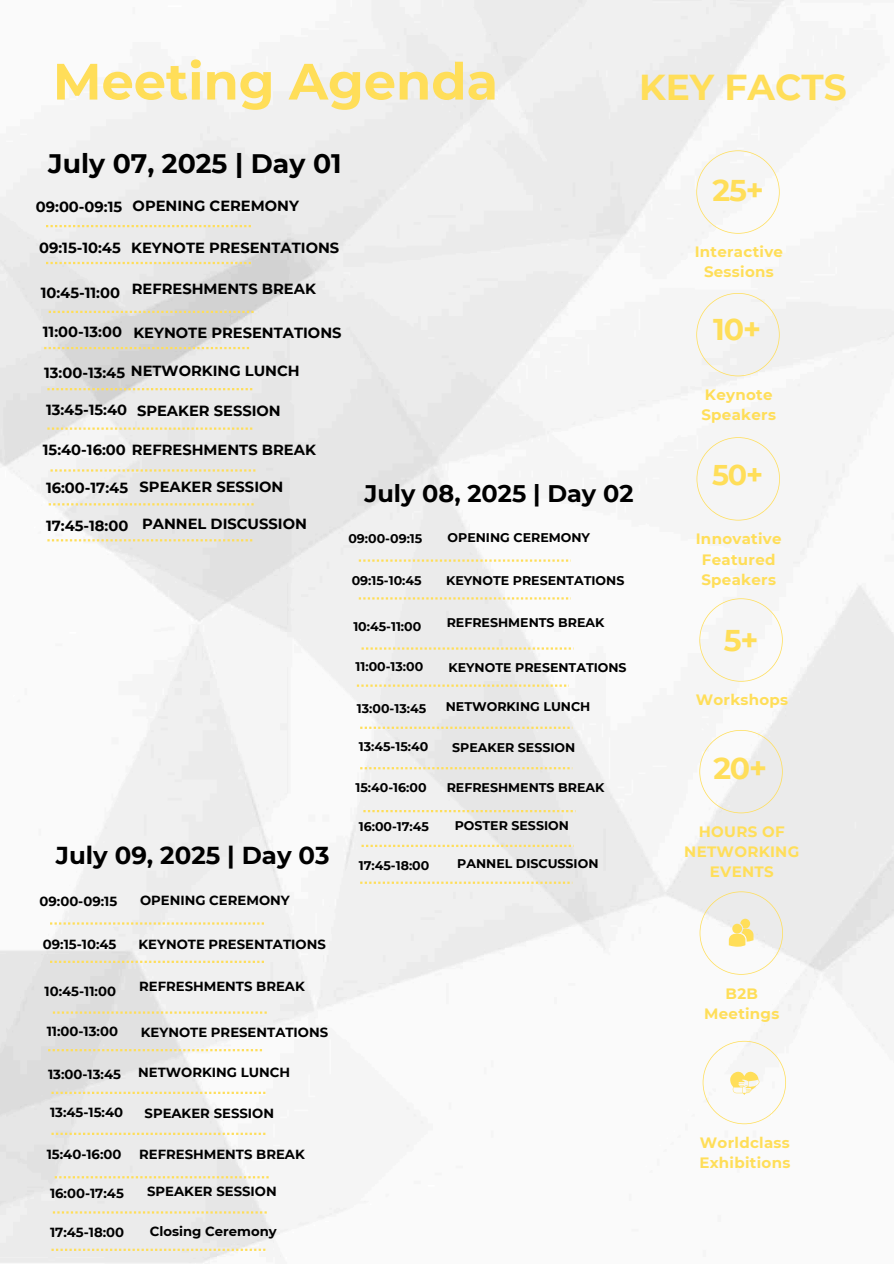
<style>
.page{position:relative;width:894px;height:1264px;background:#fff}
.page>*{position:absolute;margin:0;border:0;box-sizing:border-box;transform-origin:0 0}
.t1{font:700 51px "Montserrat";color:#ffde59}
.t2{font:700 36px "Montserrat";color:#ffde59}
.t3{font:700 30px "Montserrat";color:#ffde59}
.t4{font:700 28.5px "Montserrat";color:#ffde59}
.t5{font:700 26.7px "Montserrat";color:#000}
.t6{font:700 24.45px "Montserrat";color:#000}
.t7{font:700 24px "Montserrat";color:#000}
.t8{font:700 15px/20.2px "Montserrat";letter-spacing:.02em;color:#ffde59;text-align:center}
.t9{font:700 14.7px "Montserrat";color:#000}
.t10{font:700 13.2px "Montserrat";color:#000}
.t11{font:700 12.6px "Montserrat";color:#000}
</style>
<div class="page">
<img style="left:0;top:0;width:893px;height:1263px">
<div style="left:696px;top:293px;width:83px;height:83px;background:#f5f5f5"></div>
<div style="left:696px;top:437px;width:83px;height:83px;background:#f5f5f5"></div>
<div style="left:696px;top:150px;width:83px;height:84px;background:#f5f5f5"></div>
<svg style="left:699px;top:730px;width:83px;height:83px"></svg>
<div style="left:699px;top:598px;width:83px;height:83px;background:#f5f5f5"></div>
<svg style="left:699px;top:891px;width:83px;height:83px"></svg>
<svg style="left:702px;top:1040px;width:83px;height:84px"></svg>
<svg style="left:50px;top:922px;width:214px;height:2px"></svg>
<svg style="left:50px;top:960px;width:214px;height:2px"></svg>
<svg style="left:53px;top:1011px;width:214px;height:2px"></svg>
<svg style="left:48px;top:1049px;width:214px;height:2px"></svg>
<svg style="left:51px;top:1091px;width:214px;height:2px"></svg>
<svg style="left:51px;top:1132px;width:214px;height:2px"></svg>
<svg style="left:55px;top:1176px;width:213px;height:2px"></svg>
<svg style="left:53px;top:1211px;width:214px;height:2px"></svg>
<svg style="left:51px;top:1248px;width:214px;height:2px"></svg>
<svg style="left:46px;top:225px;width:205px;height:2px"></svg>
<svg style="left:46px;top:262px;width:205px;height:2px"></svg>
<svg style="left:49px;top:311px;width:204px;height:2px"></svg>
<svg style="left:44px;top:347px;width:205px;height:2px"></svg>
<svg style="left:47px;top:388px;width:205px;height:2px"></svg>
<svg style="left:47px;top:427px;width:205px;height:3px"></svg>
<svg style="left:50px;top:469px;width:205px;height:2px"></svg>
<svg style="left:49px;top:503px;width:204px;height:2px"></svg>
<svg style="left:47px;top:539px;width:205px;height:2px"></svg>
<svg style="left:358px;top:559px;width:213px;height:2px"></svg>
<svg style="left:358px;top:597px;width:213px;height:2px"></svg>
<svg style="left:361px;top:647px;width:213px;height:2px"></svg>
<svg style="left:357px;top:684px;width:212px;height:2px"></svg>
<svg style="left:360px;top:726px;width:212px;height:3px"></svg>
<svg style="left:360px;top:767px;width:212px;height:2px"></svg>
<svg style="left:363px;top:810px;width:213px;height:2px"></svg>
<svg style="left:361px;top:844px;width:213px;height:3px"></svg>
<svg style="left:360px;top:881px;width:212px;height:2px"></svg>
<h1 class="t1" style="left:53px;top:50px;width:446px">Meeting Agenda</h1>
<h2 class="t2" style="left:639px;top:65px;width:209px">KEY FACTS</h2>
<h3 class="t5" style="left:48px;top:147px;width:295px">July 07, 2025 | Day 01</h3>
<p class="t9" style="left:36px;top:198px;width:88px">09:00-09:15</p>
<p class="t9" style="left:39px;top:239px;width:83px">09:15-10:45</p>
<p class="t9" style="left:41px;top:284px;width:81px">10:45-11:00</p>
<p class="t9" style="left:43px;top:323px;width:81px">11:00-13:00</p>
<p class="t9" style="left:44px;top:364px;width:82px">13:00-13:45</p>
<p class="t9" style="left:46px;top:401px;width:83px">13:45-15:40</p>
<p class="t9" style="left:43px;top:441px;width:274px">15:40-16:00 REFRESHMENTS BREAK</p>
<p class="t9" style="left:46px;top:479px;width:84px">16:00-17:45</p>
<p class="t9" style="left:46px;top:517px;width:84px">17:45-18:00</p>
<p class="t9" style="left:133px;top:197px;width:168px">OPENING CEREMONY</p>
<p class="t9" style="left:131px;top:239px;width:209px">KEYNOTE PRESENTATIONS</p>
<p class="t9" style="left:132px;top:280px;width:185px">REFRESHMENTS BREAK</p>
<p class="t9" style="left:133px;top:323px;width:209px">KEYNOTE PRESENTATIONS</p>
<p class="t9" style="left:131px;top:362px;width:170px">NETWORKING LUNCH</p>
<p class="t9" style="left:137px;top:401px;width:145px">SPEAKER SESSION</p>
<p class="t9" style="left:139px;top:477px;width:145px">SPEAKER SESSION</p>
<p class="t9" style="left:142px;top:515px;width:166px">PANNEL DISCUSSION</p>
<h3 class="t7" style="left:364px;top:479px;width:270px">July 08, 2025 | Day 02</h3>
<p class="t11" style="left:348px;top:531px;width:75px">09:00-09:15</p>
<p class="t11" style="left:351px;top:572px;width:71px">09:15-10:45</p>
<p class="t11" style="left:353px;top:619px;width:69px">10:45-11:00</p>
<p class="t11" style="left:355px;top:658px;width:69px">11:00-13:00</p>
<p class="t11" style="left:357px;top:701px;width:71px">13:00-13:45</p>
<p class="t11" style="left:358px;top:739px;width:71px">13:45-15:40</p>
<p class="t11" style="left:355px;top:780px;width:72px">15:40-16:00</p>
<p class="t11" style="left:358px;top:818px;width:72px">16:00-17:45</p>
<p class="t11" style="left:358px;top:857px;width:72px">17:45-18:00</p>
<p class="t11" style="left:447px;top:529px;width:144px">OPENING CEREMONY</p>
<p class="t11" style="left:446px;top:572px;width:180px">KEYNOTE PRESENTATIONS</p>
<p class="t11" style="left:446px;top:614px;width:159px">REFRESHMENTS BREAK</p>
<p class="t11" style="left:448px;top:659px;width:180px">KEYNOTE PRESENTATIONS</p>
<p class="t11" style="left:445px;top:699px;width:146px">NETWORKING LUNCH</p>
<p class="t11" style="left:452px;top:739px;width:125px">SPEAKER SESSION</p>
<p class="t11" style="left:446px;top:780px;width:159px">REFRESHMENTS BREAK</p>
<p class="t11" style="left:454px;top:817px;width:116px">POSTER SESSION</p>
<p class="t11" style="left:457px;top:856px;width:143px">PANNEL DISCUSSION</p>
<h3 class="t6" style="left:56px;top:840px;width:275px">July 09, 2025 | Day 03</h3>
<p class="t10" style="left:39px;top:893px;width:79px">09:00-09:15</p>
<p class="t10" style="left:43px;top:935px;width:75px">09:15-10:45</p>
<p class="t10" style="left:45px;top:982px;width:73px">10:45-11:00</p>
<p class="t10" style="left:47px;top:1022px;width:73px">11:00-13:00</p>
<p class="t10" style="left:48px;top:1065px;width:74px">13:00-13:45</p>
<p class="t10" style="left:50px;top:1104px;width:75px">13:45-15:40</p>
<p class="t10" style="left:47px;top:1145px;width:76px">15:40-16:00</p>
<p class="t10" style="left:50px;top:1184px;width:75px">16:00-17:45</p>
<p class="t10" style="left:50px;top:1224px;width:76px">17:45-18:00</p>
<p class="t10" style="left:140px;top:892px;width:151px">OPENING CEREMONY</p>
<p class="t10" style="left:138px;top:935px;width:189px">KEYNOTE PRESENTATIONS</p>
<p class="t10" style="left:139px;top:978px;width:167px">REFRESHMENTS BREAK</p>
<p class="t10" style="left:141px;top:1023px;width:189px">KEYNOTE PRESENTATIONS</p>
<p class="t10" style="left:138px;top:1063px;width:153px">NETWORKING LUNCH</p>
<p class="t10" style="left:144px;top:1104px;width:131px">SPEAKER SESSION</p>
<p class="t10" style="left:139px;top:1145px;width:167px">REFRESHMENTS BREAK</p>
<p class="t10" style="left:147px;top:1183px;width:131px">SPEAKER SESSION</p>
<p class="t10" style="left:150px;top:1222px;width:128px">Closing Ceremony</p>
<h3 class="t3" style="left:712px;top:172px;width:53px">25+</h3>
<p class="t8" style="left:694px;top:241px;width:90px">Interactive<br>Sessions</p>
<h3 class="t3" style="left:713px;top:311px;width:49px">10+</h3>
<p class="t8" style="left:701px;top:384px;width:76px;text-align:left">Keynote<br>Speakers</p>
<h3 class="t4" style="left:711px;top:457px;width:53px">50+</h3>
<p class="t8" style="left:695px;top:529px;width:87px">Innovative<br>Featured<br>Speakers</p>
<h3 class="t3" style="left:723px;top:621px;width:36px">5+</h3>
<p class="t8" style="left:695px;top:689px;width:94px">Workshops</p>
<h3 class="t3" style="left:713px;top:749px;width:55px">20+</h3>
<p class="t8" style="left:684px;top:821px;width:116px">HOURS OF<br>NETWORKING<br>EVENTS</p>
<p class="t8" style="left:704px;top:983px;width:77px">B2B<br>Meetings</p>
<p class="t8" style="left:699px;top:1132px;width:92px;text-align:left">Worldclass<br>Exhibitions</p>
</div>
